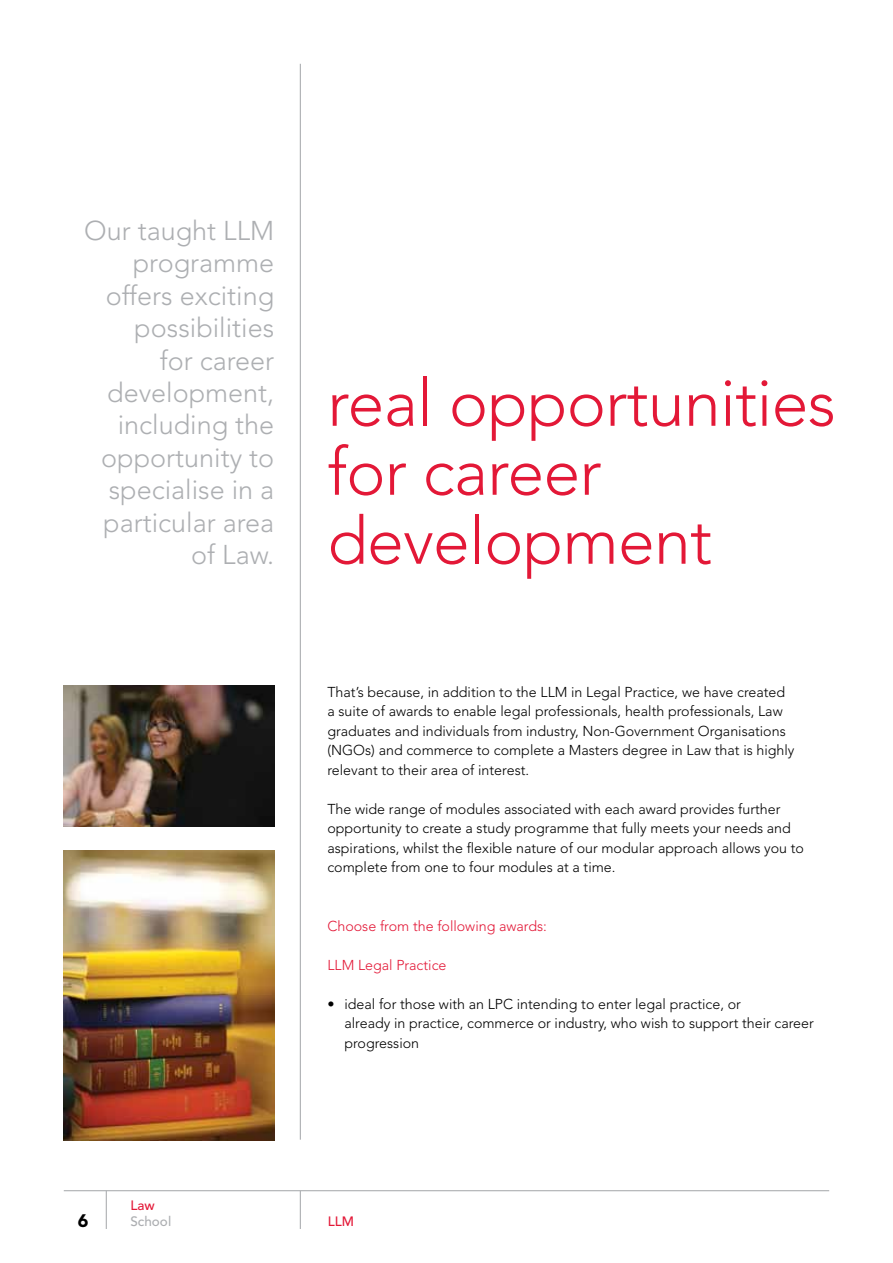
<style>
.page{position:relative;width:893px;height:1263px;background:#fff}
.page>*{position:absolute;margin:0;border:0;box-sizing:border-box;transform-origin:0 0}
.t1{font:300 66px/69px "Avenir";letter-spacing:-.01em;color:#e31837}
.t2{font:300 27px/32.4px "Avenir";color:#adafb2;text-align:right}
.t3{font:900 18px "Avenir";color:#000}
.t4{font:300 14.25px/19.5px "Avenir";color:#000}
.t5{font:300 14.25px "Avenir";color:#e31837}
.t6{font:500 13.5px "Avenir";color:#e31837}
.t7{font:500 13.5px "Avenir";color:#adafb2}
</style>
<div class="page">
<hr style="left:300px;top:64px;width:1px;height:1076px;background:#adafb2">
<hr style="left:64px;top:1190px;width:765px;height:1px;background:#adafb2">
<hr style="left:300px;top:1191px;width:1px;height:38px;background:#adafb2">
<hr style="left:106px;top:1191px;width:1px;height:38px;background:#adafb2">
<img style="left:64px;top:686px;width:210px;height:140px">
<img style="left:64px;top:850px;width:210px;height:291px">
<h2 class="t2" style="left:84px;top:214px;width:192px">Our taught LLM programme offers exciting possibilities<br>for career development, including the opportunity to specialise in a particular area of Law.</h2>
<h1 class="t1" style="left:327px;top:368px;width:510px">real opportunities for career development</h1>
<p class="t4" style="left:327px;top:682px;width:469px">That’s because, in addition to the LLM in Legal Practice, we have created a suite of awards to enable legal professionals, health professionals, Law graduates and individuals from industry, Non-Government Organisations (NGOs) and commerce to complete a Masters degree in Law that is highly relevant to their area of interest.</p>
<p class="t4" style="left:327px;top:799px;width:478px">The wide range of modules associated with each award provides further opportunity to create a study programme that fully meets your needs and aspirations, whilst the flexible nature of our modular approach allows you to complete from one to four modules at a time.</p>
<p class="t5" style="left:327px;top:917px;width:221px">Choose from the following awards:</p>
<p class="t5" style="left:327px;top:956px;width:121px">LLM Legal Practice</p>
<p class="t4" style="left:344px;top:994px;width:471px;text-indent:-17px">• ideal for those with an LPC intending to enter legal practice, or<br>already in practice, commerce or industry, who wish to support their career progression</p>
<p class="t6" style="left:130px;top:1197px;width:26px">Law</p>
<p class="t3" style="left:78px;top:1210px;width:12px">6</p>
<p class="t7" style="left:130px;top:1213px;width:42px">School</p>
<p class="t6" style="left:328px;top:1213px;width:28px">LLM</p>
</div>
